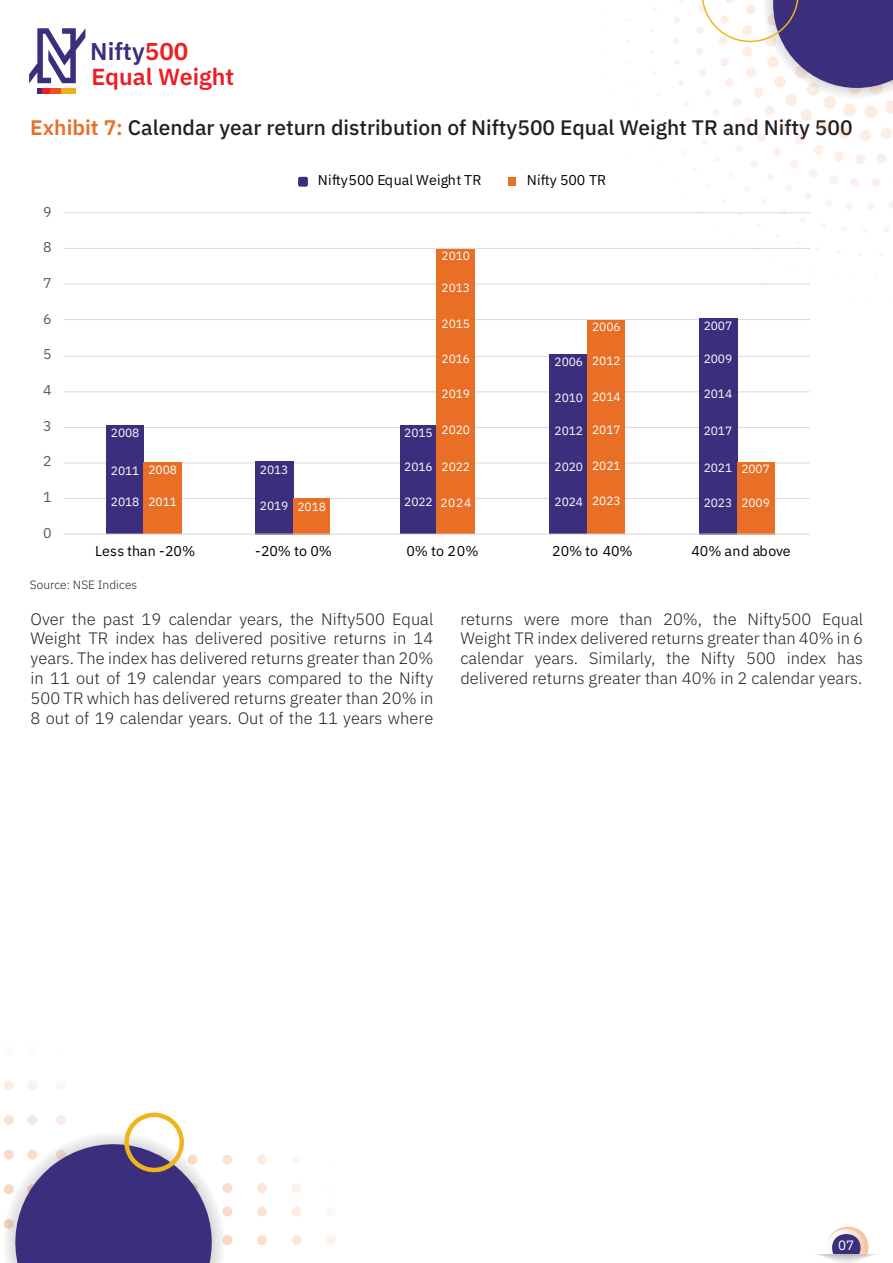
<style>
.page{position:relative;width:893px;height:1263px;background:#fff}
.page>*{position:absolute;margin:0;border:0;box-sizing:border-box;transform-origin:0 0}
.t1{font:600 24.3px "IBM Plex Sans";color:#3a2e7d}
.t2{font:600 23.25px "IBM Plex Sans";color:#ed1d24}
.t3{font:500 21px "IBM Plex Sans";color:#231f20}
.t4{font:300 16.5px/19.8px "IBM Plex Sans";color:#231f20;text-align:justify}
.t5{font:14.25px "IBM Plex Sans";color:#000}
.t6{font:14.25px "IBM Plex Sans";color:#595a5a}
.t7{font:13.5px "IBM Plex Sans";color:#fff}
.t8{font:12px "IBM Plex Sans";letter-spacing:-.005em;color:#fff}
.t9{font:300 12px "IBM Plex Sans";color:#231f20}
.s1{color:#ed1d24}
.s2{font-weight:600;color:#e86f25}
</style>
<div class="page">
<svg style="left:815px;top:1226px;width:62px;height:37px"></svg>
<hr style="left:64px;top:213px;width:746px;height:1px;background:#dad9d9">
<hr style="left:64px;top:248px;width:746px;height:1px;background:#dad9d9">
<hr style="left:64px;top:284px;width:746px;height:1px;background:#dad9d9">
<hr style="left:64px;top:319px;width:746px;height:1px;background:#dad9d9">
<hr style="left:64px;top:356px;width:746px;height:1px;background:#dad9d9">
<hr style="left:64px;top:392px;width:746px;height:1px;background:#dad9d9">
<hr style="left:64px;top:427px;width:746px;height:1px;background:#dad9d9">
<hr style="left:64px;top:463px;width:746px;height:1px;background:#dad9d9">
<hr style="left:64px;top:498px;width:746px;height:1px;background:#dad9d9">
<div style="left:107px;top:426px;width:37px;height:108px;background:#3a2e7d"></div>
<div style="left:255px;top:461px;width:38px;height:73px;background:#3a2e7d"></div>
<div style="left:400px;top:425px;width:37px;height:109px;background:#3a2e7d"></div>
<div style="left:550px;top:355px;width:38px;height:179px;background:#3a2e7d"></div>
<div style="left:699px;top:318px;width:38px;height:216px;background:#3a2e7d"></div>
<div style="left:144px;top:462px;width:38px;height:72px;background:#e86f25"></div>
<div style="left:293px;top:498px;width:37px;height:36px;background:#e86f25"></div>
<div style="left:437px;top:249px;width:38px;height:285px;background:#e86f25"></div>
<div style="left:588px;top:320px;width:37px;height:214px;background:#e86f25"></div>
<div style="left:737px;top:462px;width:37px;height:73px;background:#e86f25"></div>
<hr style="left:64px;top:534px;width:746px;height:1px;background:#dad9d9">
<div style="left:508px;top:178px;width:7px;height:8px;background:#e86f25"></div>
<div style="left:298px;top:177px;width:10px;height:10px;background:#3a2e7d;border-radius:2px"></div>
<svg style="left:673px;top:0;width:220px;height:99px"></svg>
<svg style="left:4px;top:1050px;width:332px;height:213px"></svg>
<div style="left:61px;top:89px;width:15px;height:5px;background:#f1ae1d"></div>
<div style="left:50px;top:89px;width:11px;height:5px;background:#f04f23"></div>
<div style="left:42px;top:89px;width:8px;height:5px;background:#ed1d24"></div>
<svg style="left:37px;top:89px;width:5px;height:5px"></svg>
<svg style="left:29px;top:28px;width:56px;height:55px"></svg>
<h1 class="t1" style="left:90px;top:32px;width:100px">Nifty<span class="s1">500</span></h1>
<h2 class="t2" style="left:91px;top:59px;width:144px">Equal Weight</h2>
<p class="t3" style="left:30px;top:112px;width:824px"><span class="s2">Exhibit 7:</span> Calendar year return distribution of Nifty500 Equal Weight TR and Nifty 500</p>
<p class="t6" style="left:43px;top:201px;width:10px">9</p>
<p class="t6" style="left:43px;top:236px;width:10px">8</p>
<p class="t6" style="left:43px;top:272px;width:10px">7</p>
<p class="t6" style="left:43px;top:308px;width:10px">6</p>
<p class="t6" style="left:43px;top:343px;width:10px">5</p>
<p class="t6" style="left:43px;top:379px;width:10px">4</p>
<p class="t6" style="left:43px;top:415px;width:10px">3</p>
<p class="t6" style="left:43px;top:450px;width:10px">2</p>
<p class="t6" style="left:43px;top:486px;width:10px">1</p>
<p class="t6" style="left:43px;top:522px;width:10px">0</p>
<p class="t5" style="left:318px;top:169px;width:165px">Nifty500 Equal Weight TR</p>
<p class="t5" style="left:527px;top:169px;width:81px">Nifty 500 TR</p>
<p class="t8" style="left:111px;top:424px;width:30px">2008</p>
<p class="t8" style="left:111px;top:462px;width:30px">2011</p>
<p class="t8" style="left:111px;top:493px;width:30px">2018</p>
<p class="t8" style="left:149px;top:460px;width:30px">2008</p>
<p class="t8" style="left:149px;top:493px;width:30px">2011</p>
<p class="t8" style="left:260px;top:460px;width:30px">2013</p>
<p class="t8" style="left:260px;top:496px;width:30px">2019</p>
<p class="t8" style="left:297px;top:498px;width:30px">2018</p>
<p class="t8" style="left:442px;top:247px;width:30px">2010</p>
<p class="t8" style="left:404px;top:423px;width:30px">2015</p>
<p class="t8" style="left:404px;top:457px;width:30px">2016</p>
<p class="t8" style="left:404px;top:493px;width:30px">2022</p>
<p class="t8" style="left:442px;top:279px;width:30px">2013</p>
<p class="t8" style="left:442px;top:315px;width:30px">2015</p>
<p class="t8" style="left:442px;top:349px;width:30px">2016</p>
<p class="t8" style="left:442px;top:384px;width:30px">2019</p>
<p class="t8" style="left:442px;top:420px;width:30px">2020</p>
<p class="t8" style="left:442px;top:458px;width:30px">2022</p>
<p class="t8" style="left:440px;top:493px;width:33px">2024</p>
<p class="t8" style="left:555px;top:352px;width:30px">2006</p>
<p class="t8" style="left:555px;top:388px;width:30px">2010</p>
<p class="t8" style="left:555px;top:421px;width:30px">2012</p>
<p class="t8" style="left:555px;top:457px;width:30px">2020</p>
<p class="t8" style="left:555px;top:492px;width:30px">2024</p>
<p class="t8" style="left:592px;top:318px;width:30px">2006</p>
<p class="t8" style="left:592px;top:351px;width:30px">2012</p>
<p class="t8" style="left:592px;top:387px;width:30px">2014</p>
<p class="t8" style="left:592px;top:420px;width:30px">2017</p>
<p class="t8" style="left:592px;top:456px;width:30px">2021</p>
<p class="t8" style="left:592px;top:492px;width:30px">2023</p>
<p class="t8" style="left:704px;top:317px;width:30px">2007</p>
<p class="t8" style="left:704px;top:350px;width:30px">2009</p>
<p class="t8" style="left:704px;top:384px;width:30px">2014</p>
<p class="t8" style="left:704px;top:422px;width:30px">2017</p>
<p class="t8" style="left:704px;top:459px;width:30px">2021</p>
<p class="t8" style="left:704px;top:493px;width:30px">2023</p>
<p class="t8" style="left:741px;top:460px;width:30px">2007</p>
<p class="t8" style="left:741px;top:493px;width:30px">2009</p>
<p class="t5" style="left:95px;top:540px;width:102px">Less than -20%</p>
<p class="t5" style="left:255px;top:540px;width:78px">-20% to 0%</p>
<p class="t5" style="left:406px;top:540px;width:74px">0% to 20%</p>
<p class="t5" style="left:552px;top:540px;width:82px">20% to 40%</p>
<p class="t5" style="left:691px;top:540px;width:101px">40% and above</p>
<p class="t9" style="left:30px;top:576px;width:109px">Source: NSE Indices</p>
<p class="t4" style="left:31px;top:607px;width:404px">Over the past 19 calendar years, the Nifty500 Equal Weight TR index has delivered positive returns in 14 years. The index has delivered returns greater than 20% in 11 out of 19 calendar years compared to the Nifty 500 TR which has delivered returns greater than 20% in 8 out of 19 calendar years. Out of the 11 years where</p>
<p class="t4" style="left:460px;top:607px;width:404px">returns were more than 20%, the Nifty500 Equal Weight TR index delivered returns greater than 40% in 6 calendar years. Similarly, the Nifty 500 index has delivered returns greater than 40% in 2 calendar years.</p>
<p class="t7" style="left:838px;top:1235px;width:18px">07</p>
</div>
